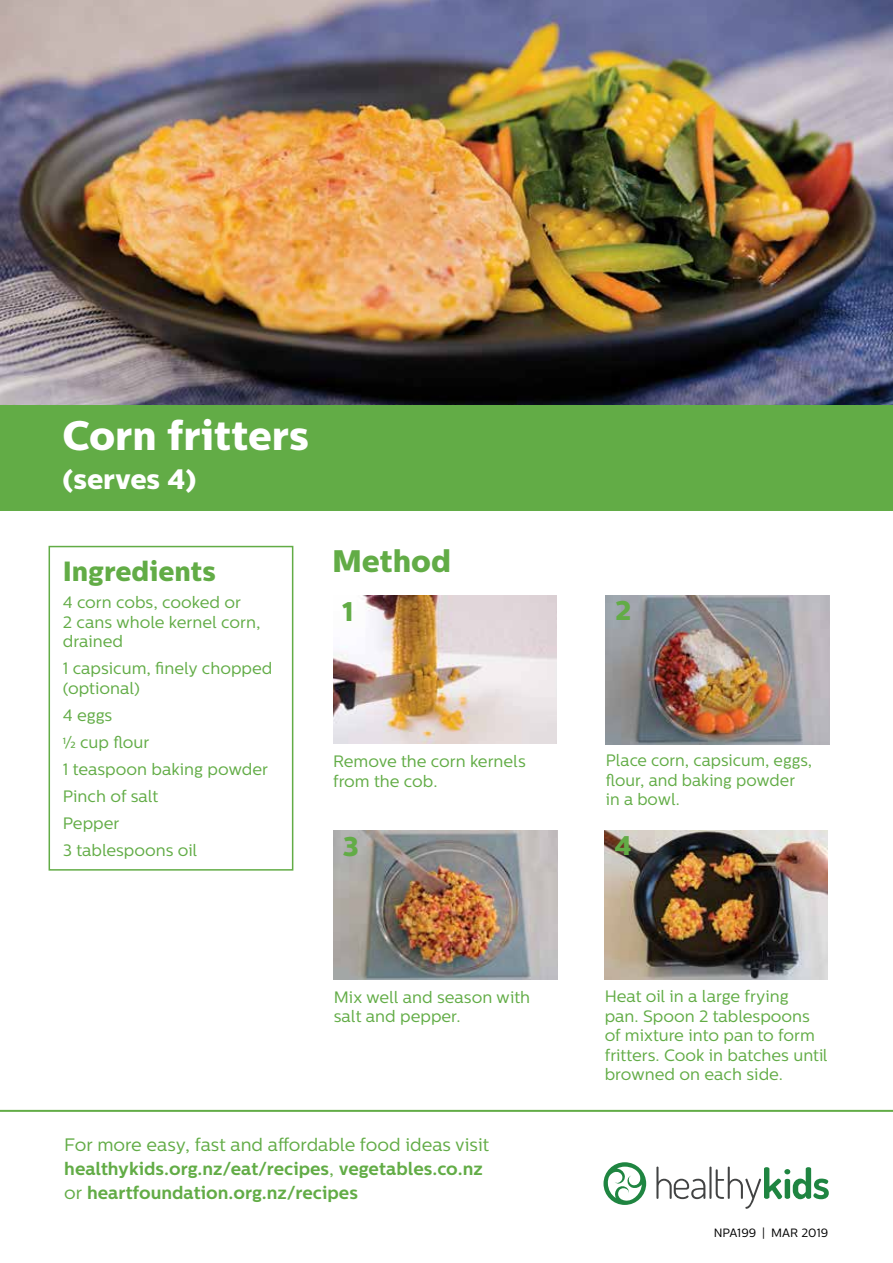
<style>
.page{position:relative;width:893px;height:1263px;background:#fff}
.page>*{position:absolute;margin:0;border:0;box-sizing:border-box;transform-origin:0 0}
.t1{font:800 40.95px "Centrale Sans";color:#fff}
.t2{font:800 31.05px "Centrale Sans";color:#62ac46}
.t3{font:800 28.05px "Centrale Sans";color:#fff}
.t4{font:800 27.75px "Centrale Sans";color:#62ac46}
.t5{font:800 27px "Centrale Sans";color:#62ac46}
.t6{font:700 18px/24px "Centrale Sans";color:#62ac46}
.t7{font:16.5px/19.5px "Centrale Sans";color:#62ac46}
.t8{font:12px "Centrale Sans";color:#000}
.s1{font-weight:500;font-size:9px}
.s2{font-weight:400}
</style>
<div class="page">
<svg style="left:656px;top:1166px;width:49px;height:33px"></svg>
<hr style="left:709px;top:1166px;width:2px;height:33px;background:#424343">
<svg style="left:716px;top:1166px;width:113px;height:43px"></svg>
<svg style="left:603px;top:1162px;width:43px;height:43px"></svg>
<img style="left:0;top:0;width:893px;height:405px">
<div style="left:0;top:405px;width:893px;height:106px;background:#62ac46"></div>
<div style="left:49px;top:546px;width:244px;height:325px;border:2px solid #62ac46"></div>
<hr style="left:0;top:1110px;width:893px;height:2px;background:#62ac46">
<img style="left:605px;top:831px;width:223px;height:148px">
<img style="left:334px;top:831px;width:223px;height:148px">
<img style="left:606px;top:596px;width:223px;height:148px">
<img style="left:333px;top:595px;width:223px;height:149px">
<h1 class="t1" style="left:62px;top:411px;width:248px">Corn fritters</h1>
<h3 class="t3" style="left:62px;top:462px;width:135px">(serves 4)</h3>
<h3 class="t4" style="left:63px;top:554px;width:154px">Ingredients</h3>
<p class="t7" style="left:63px;top:593px;width:199px">4 corn cobs, cooked or<br>2 cans whole kernel corn, drained</p>
<p class="t7" style="left:63px;top:659px;width:211px">1 capsicum, finely chopped (optional)</p>
<p class="t7" style="left:63px;top:702px;width:207px;line-height:27px">4 eggs<br><sup>1</sup>/<span class="s1">2</span> cup flour<br>1 teaspoon baking powder<br>Pinch of salt<br>Pepper<br>3 tablespoons oil</p>
<h2 class="t2" style="left:332px;top:542px;width:120px">Method</h2>
<h3 class="t5" style="left:342px;top:595px;width:13px">1</h3>
<p class="t7" style="left:333px;top:752px;width:194px">Remove the corn kernels from the cob.</p>
<h3 class="t5" style="left:343px;top:829px;width:18px">3</h3>
<h3 class="t5" style="left:615px;top:594px;width:18px">2</h3>
<p class="t7" style="left:606px;top:751px;width:208px">Place corn, capsicum, eggs, flour, and baking powder in a bowl.</p>
<h3 class="t5" style="left:614px;top:828px;width:19px">4</h3>
<p class="t7" style="left:334px;top:987px;width:198px">Mix well and season with salt and pepper.</p>
<p class="t7" style="left:605px;top:987px;width:224px">Heat oil in a large frying<br>pan. Spoon 2 tablespoons of mixture into pan to form fritters. Cook in batches until browned on each side.</p>
<p class="t6" style="left:64px;top:1133px;width:426px"><span class="s2">For more easy, fast and affordable food ideas visit </span>healthykids.org.nz/eat/recipes<span class="s2">,</span> vegetables.co.nz <span class="s2">or</span> heartfoundation.org.nz/recipes</p>
<p class="t8" style="left:714px;top:1225px;width:116px">NPA199 | MAR 2019</p>
</div>
